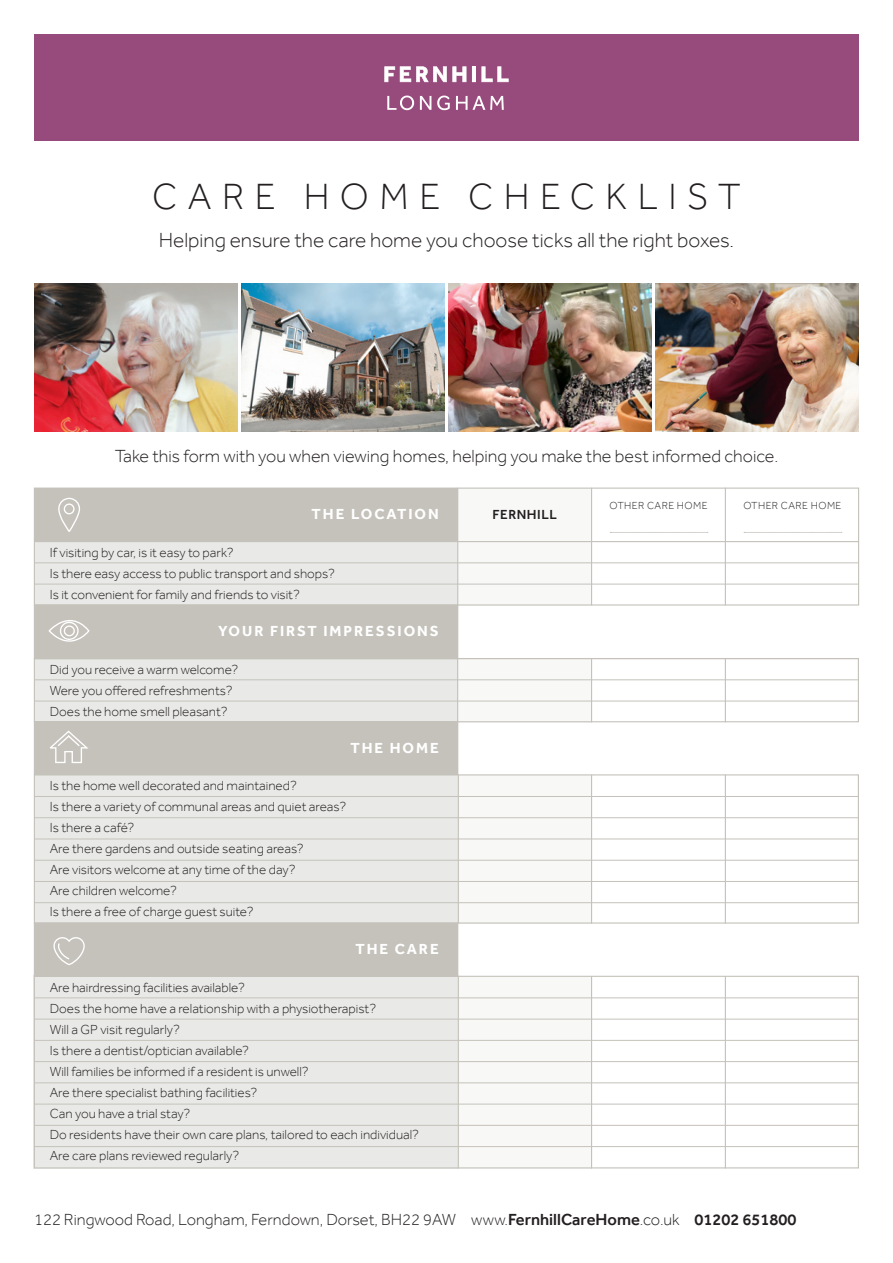
<style>
.page{position:relative;width:893px;height:1263px;background:#fff}
.page>*{position:absolute;margin:0;border:0;box-sizing:border-box;transform-origin:0 0}
.t1{font:300 37.5px "Effra";letter-spacing:.28em;color:#231f20}
.t2{font:300 21px "Effra";color:#231f20}
.t3{font:300 18px "Effra";color:#231f20}
.t4{font:300 16.5px "Effra";color:#231f20}
.t5{font:700 15px "Effra";letter-spacing:.13em;color:#fff}
.t6{font:300 13.5px "Effra";color:#231f20}
.t7{font:500 13.5px "Effra";letter-spacing:.04em;color:#231f20}
.t8{font:300 10.5px "Effra";letter-spacing:.04em;color:#231f20}
.s1{font-weight:500}
</style>
<div class="page">
<div style="left:35px;top:35px;width:824px;height:106px;background:#974a7c"></div>
<div style="left:34px;top:658px;width:423px;height:64px;background:#e9eae7"></div>
<div style="left:34px;top:775px;width:425px;height:148px;background:#e9eae7"></div>
<div style="left:34px;top:975px;width:425px;height:193px;background:#e9eae7"></div>
<div style="left:34px;top:488px;width:423px;height:117px;background:#e9eae7"></div>
<img style="left:34px;top:284px;width:203px;height:147px">
<img style="left:241px;top:284px;width:203px;height:147px">
<img style="left:449px;top:284px;width:203px;height:147px">
<img style="left:656px;top:284px;width:203px;height:147px">
<div style="left:34px;top:488px;width:424px;height:53px;background:#c5c2bb"></div>
<div style="left:458px;top:488px;width:134px;height:117px;background:#f8f8f7"></div>
<div style="left:34px;top:488px;width:825px;height:117px;border:1px solid #c5c2bb"></div>
<hr style="left:34px;top:563px;width:825px;height:1px;background:#c5c2bb">
<hr style="left:34px;top:541px;width:825px;height:1px;background:#c5c2bb">
<hr style="left:34px;top:584px;width:825px;height:1px;background:#c5c2bb">
<hr style="left:457px;top:488px;width:1px;height:117px;background:#c5c2bb">
<hr style="left:591px;top:488px;width:1px;height:117px;background:#c5c2bb">
<hr style="left:725px;top:488px;width:1px;height:117px;background:#c5c2bb">
<div style="left:34px;top:605px;width:424px;height:53px;background:#c5c2bb"></div>
<div style="left:458px;top:658px;width:134px;height:64px;background:#f8f8f7"></div>
<div style="left:34px;top:604px;width:424px;height:55px;border:1px solid #c5c2bb"></div>
<div style="left:34px;top:658px;width:825px;height:64px;border:1px solid #c5c2bb"></div>
<hr style="left:34px;top:679px;width:825px;height:1px;background:#c5c2bb">
<hr style="left:34px;top:658px;width:825px;height:1px;background:#c5c2bb">
<hr style="left:34px;top:701px;width:825px;height:1px;background:#c5c2bb">
<hr style="left:591px;top:658px;width:1px;height:64px;background:#c5c2bb">
<hr style="left:457px;top:658px;width:1px;height:64px;background:#c5c2bb">
<hr style="left:725px;top:658px;width:1px;height:64px;background:#c5c2bb">
<div style="left:34px;top:721px;width:424px;height:54px;background:#c5c2bb"></div>
<div style="left:458px;top:775px;width:134px;height:148px;background:#f8f8f7"></div>
<div style="left:34px;top:774px;width:825px;height:149px;border:1px solid #c5c2bb"></div>
<hr style="left:34px;top:796px;width:825px;height:1px;background:#c5c2bb">
<hr style="left:34px;top:860px;width:825px;height:1px;background:#c5c2bb">
<hr style="left:34px;top:817px;width:825px;height:1px;background:#c5c2bb">
<hr style="left:34px;top:881px;width:825px;height:1px;background:#c5c2bb">
<hr style="left:34px;top:839px;width:825px;height:1px;background:#c5c2bb">
<hr style="left:34px;top:902px;width:825px;height:1px;background:#c5c2bb">
<hr style="left:591px;top:775px;width:1px;height:148px;background:#c5c2bb">
<hr style="left:458px;top:775px;width:1px;height:148px;background:#c5c2bb">
<hr style="left:725px;top:775px;width:1px;height:148px;background:#c5c2bb">
<div style="left:34px;top:923px;width:424px;height:53px;background:#c5c2bb"></div>
<div style="left:458px;top:977px;width:134px;height:191px;background:#f8f8f7"></div>
<div style="left:34px;top:922px;width:424px;height:54px;border:1px solid #c5c2bb"></div>
<div style="left:34px;top:976px;width:825px;height:192px;border:1px solid #c5c2bb"></div>
<hr style="left:34px;top:997px;width:825px;height:1px;background:#c5c2bb">
<hr style="left:34px;top:1061px;width:825px;height:1px;background:#c5c2bb">
<hr style="left:34px;top:1019px;width:825px;height:1px;background:#c5c2bb">
<hr style="left:34px;top:1082px;width:825px;height:1px;background:#c5c2bb">
<hr style="left:34px;top:1040px;width:825px;height:1px;background:#c5c2bb">
<hr style="left:34px;top:1104px;width:825px;height:1px;background:#c5c2bb">
<hr style="left:34px;top:1125px;width:825px;height:1px;background:#c5c2bb">
<hr style="left:34px;top:1146px;width:825px;height:1px;background:#c5c2bb">
<hr style="left:591px;top:976px;width:1px;height:192px;background:#c5c2bb">
<hr style="left:458px;top:976px;width:1px;height:192px;background:#c5c2bb">
<hr style="left:725px;top:976px;width:1px;height:192px;background:#c5c2bb">
<svg style="left:58px;top:497px;width:22px;height:35px"></svg>
<svg style="left:48px;top:620px;width:42px;height:22px"></svg>
<svg style="left:50px;top:730px;width:38px;height:33px"></svg>
<svg style="left:53px;top:937px;width:32px;height:28px"></svg>
<svg style="left:384px;top:66px;width:82px;height:16px"></svg>
<hr style="left:472px;top:66px;width:4px;height:16px;background:#fff">
<svg style="left:481px;top:66px;width:28px;height:16px"></svg>
<svg style="left:387px;top:96px;width:27px;height:14px"></svg>
<svg style="left:420px;top:96px;width:11px;height:14px"></svg>
<svg style="left:437px;top:96px;width:13px;height:14px"></svg>
<svg style="left:456px;top:96px;width:48px;height:14px"></svg>
<svg style="left:610px;top:532px;width:98px;height:1px"></svg>
<svg style="left:744px;top:532px;width:98px;height:1px"></svg>
<p class="t1" style="left:152px;top:175px;width:590px">CARE HOME CHECKLIST</p>
<p class="t2" style="left:159px;top:227px;width:577px">Helping ensure the care home you choose ticks all the right boxes.</p>
<p class="t3" style="left:115px;top:446px;width:665px">Take this form with you when viewing homes, helping you make the best informed choice.</p>
<p class="t8" style="left:609px;top:499px;width:100px">OTHER CARE HOME</p>
<p class="t8" style="left:743px;top:499px;width:100px">OTHER CARE HOME</p>
<p class="t5" style="left:312px;top:505px;width:129px">THE LOCATION</p>
<p class="t7" style="left:492px;top:506px;width:66px">FERNHILL</p>
<p class="t6" style="left:50px;top:544px;width:185px">If visiting by car, is it easy to park?</p>
<p class="t6" style="left:50px;top:565px;width:287px">Is there easy access to public transport and shops?</p>
<p class="t6" style="left:50px;top:586px;width:252px">Is it convenient for family and friends to visit?</p>
<p class="t5" style="left:218px;top:622px;width:222px">YOUR FIRST IMPRESSIONS</p>
<p class="t6" style="left:50px;top:661px;width:190px">Did you receive a warm welcome?</p>
<p class="t6" style="left:50px;top:682px;width:184px">Were you offered refreshments?</p>
<p class="t6" style="left:50px;top:703px;width:179px">Does the home smell pleasant?</p>
<p class="t5" style="left:350px;top:739px;width:90px">THE HOME</p>
<p class="t6" style="left:50px;top:778px;width:249px">Is the home well decorated and maintained?</p>
<p class="t6" style="left:50px;top:799px;width:298px">Is there a variety of communal areas and quiet areas?</p>
<p class="t6" style="left:50px;top:820px;width:86px">Is there a café?</p>
<p class="t6" style="left:50px;top:841px;width:255px">Are there gardens and outside seating areas?</p>
<p class="t6" style="left:50px;top:862px;width:247px">Are visitors welcome at any time of the day?</p>
<p class="t6" style="left:50px;top:883px;width:129px">Are children welcome?</p>
<p class="t6" style="left:50px;top:904px;width:205px">Is there a free of charge guest suite?</p>
<p class="t5" style="left:355px;top:940px;width:85px">THE CARE</p>
<p class="t6" style="left:50px;top:979px;width:197px">Are hairdressing facilities available?</p>
<p class="t6" style="left:50px;top:1000px;width:328px">Does the home have a relationship with a physiotherapist?</p>
<p class="t6" style="left:50px;top:1021px;width:132px">Will a GP visit regularly?</p>
<p class="t6" style="left:50px;top:1042px;width:201px">Is there a dentist/optician available?</p>
<p class="t6" style="left:50px;top:1063px;width:260px">Will families be informed if a resident is unwell?</p>
<p class="t6" style="left:50px;top:1084px;width:209px">Are there specialist bathing facilities?</p>
<p class="t6" style="left:50px;top:1105px;width:142px">Can you have a trial stay?</p>
<p class="t6" style="left:50px;top:1126px;width:371px">Do residents have their own care plans, tailored to each individual?</p>
<p class="t6" style="left:50px;top:1147px;width:191px">Are care plans reviewed regularly?</p>
<p class="t4" style="left:34px;top:1209px;width:764px">122 Ringwood Road, Longham, Ferndown, Dorset, BH22 9AW www.<span class="s1">FernhillCareHome</span>.co.uk <span class="s1">01202 651800</span></p>
</div>
